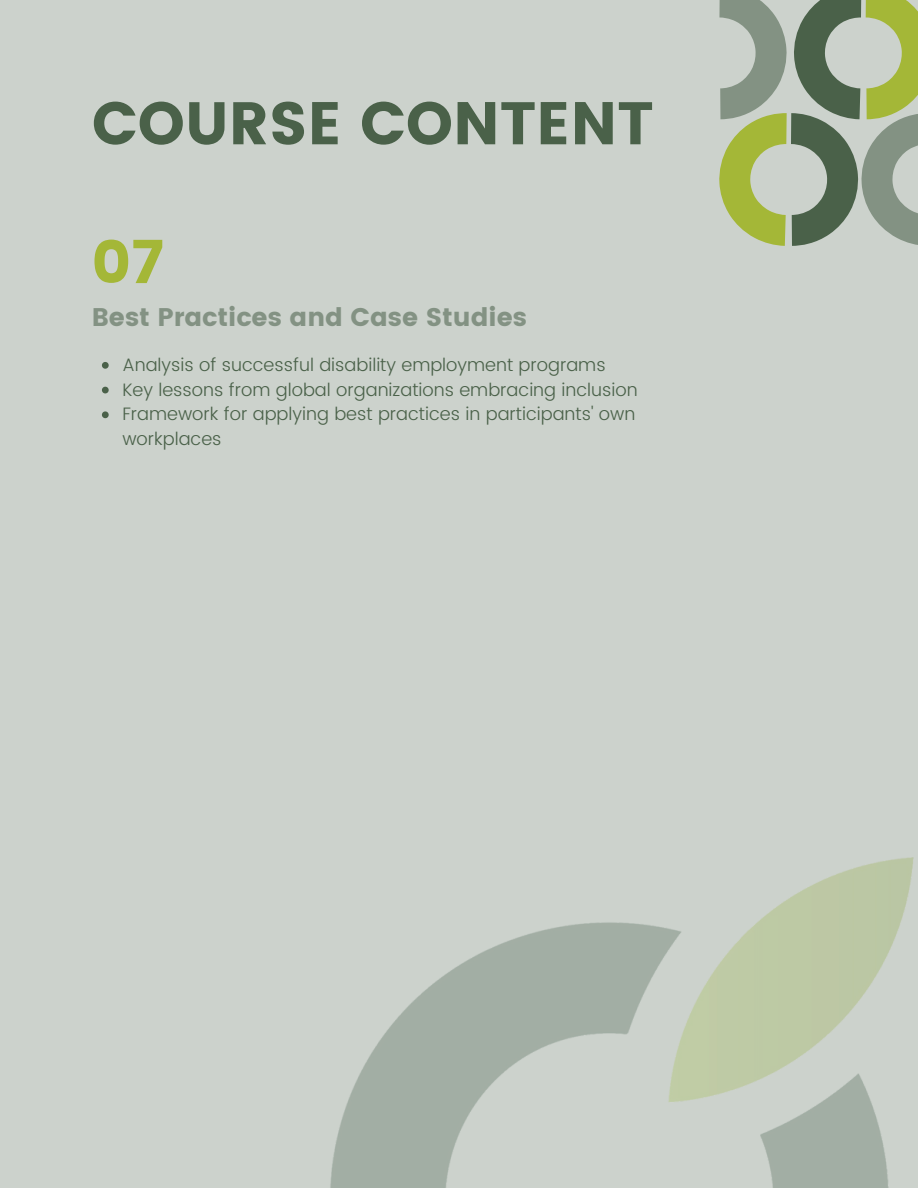
<style>
.page{position:relative;width:918px;height:1188px;background:#ccd2cc}
.page>*{position:absolute;margin:0;border:0;box-sizing:border-box;transform-origin:0 0}
.t1{font:60px "Poppins";color:#4a6149}
.t2{font:60px "Poppins";color:#a4b737}
.t3{font:25.5px "Poppins";color:#839283}
.t4{font:300 18px/24.8px "Poppins";color:#4a6149}
</style>
<div class="page">
<svg style="left:719px;top:0;width:199px;height:246px"></svg>
<svg style="left:102px;top:362px;width:7px;height:7px"></svg>
<svg style="left:102px;top:387px;width:7px;height:6px"></svg>
<svg style="left:102px;top:411px;width:7px;height:7px"></svg>
<img style="left:330px;top:857px;width:584px;height:331px">
<h1 class="t1" style="left:92px;top:89px;width:563px">COURSE CONTENT</h1>
<p class="t2" style="left:92px;top:227px;width:74px">07</p>
<h2 class="t3" style="left:92px;top:303px;width:437px">Best Practices and Case Studies</h2>
<p class="t4" style="left:122px;top:352px;width:485px">Analysis of successful disability employment programs</p>
<p class="t4" style="left:122px;top:377px;width:517px">Key lessons from global organizations embracing inclusion</p>
<p class="t4" style="left:122px;top:402px;width:514px">Framework for applying best practices in participants' own workplaces</p>
</div>
